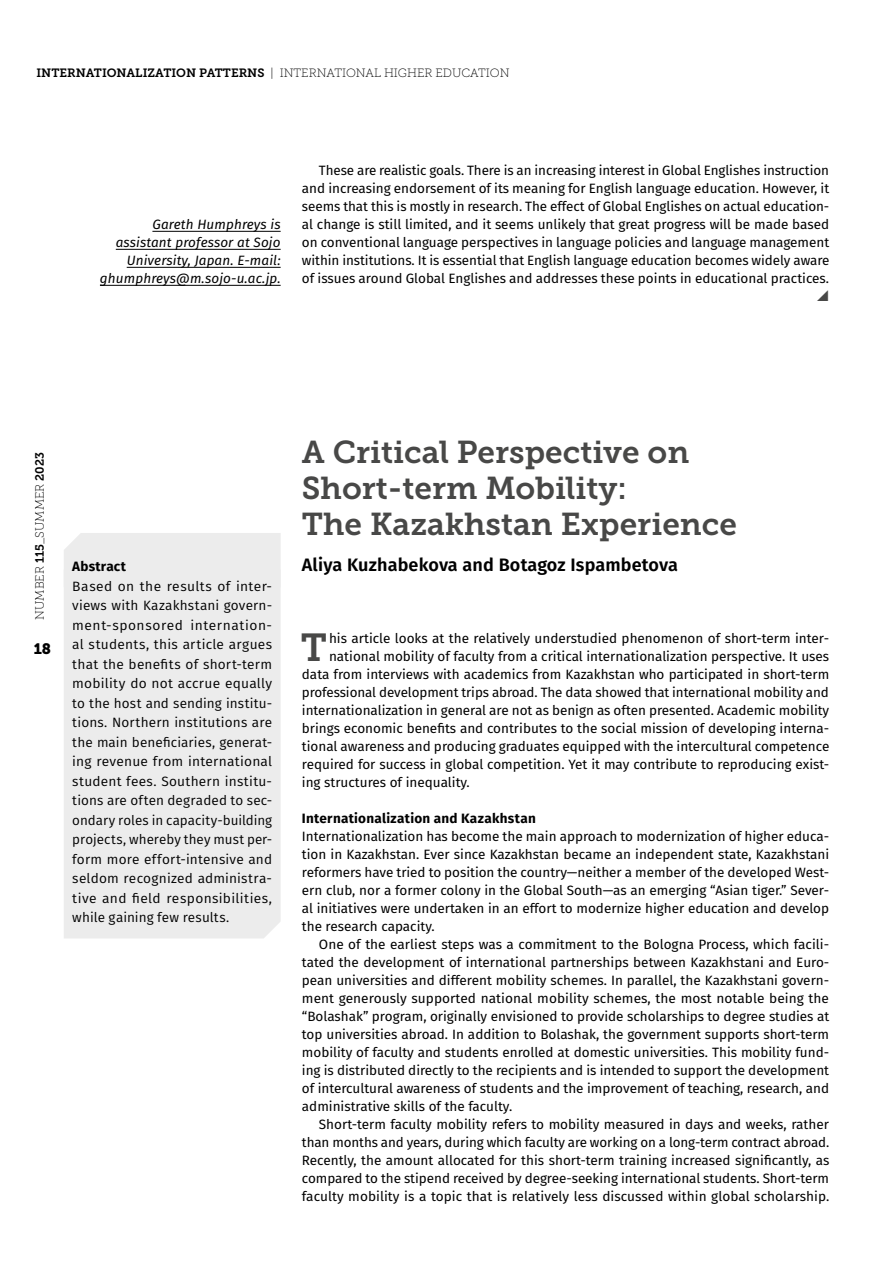
<style>
.page{position:relative;width:893px;height:1263px;background:#fff}
.page>*{position:absolute;margin:0;border:0;box-sizing:border-box;transform-origin:0 0}
.t1{font:38.85px "Museo Slab 700";color:#484847}
.t2{font:31.5px/36px "Museo Slab 700";color:#484847}
.t3{font:600 18px "Fira Sans";letter-spacing:.01em;color:#000}
.t4{font:15px "Museo Slab 900";color:#000}
.t5{font:13.5px/18px "Fira Sans";color:#000;text-align:justify}
.t6{font:13.5px/19.5px "Fira Sans";letter-spacing:.02em;color:#000;text-align:justify}
.t7{font:italic 13.5px/18px "Fira Sans";letter-spacing:.01em;color:#000;text-align:right}
.t8{font:700 13.5px "Fira Sans";letter-spacing:.02em;color:#000}
.t9{font:12px "Museo Slab 100";color:#000}
.s1{font-family:"Museo Slab 700"}
</style>
<div class="page">
<hr style="left:152px;top:231px;width:129px;height:1px;background:#000">
<hr style="left:116px;top:249px;width:165px;height:1px;background:#000">
<hr style="left:127px;top:267px;width:154px;height:1px;background:#000">
<hr style="left:100px;top:285px;width:181px;height:1px;background:#000">
<div style="left:64px;top:533px;width:217px;height:36px;background:#ececec"></div>
<div style="left:64px;top:569px;width:217px;height:369px;background:#ececec"></div>
<p class="t9" style="left:36px;top:66px;width:475px"><span class="s1">INTERNATIONALIZATION PATTERNS</span> | INTERNATIONAL HIGHER EDUCATION</p>
<p class="t7" style="left:100px;top:215px;width:182px">Gareth Humphreys is assistant professor at Sojo<br>University, Japan. E-mail: ghumphreys@m.sojo-u.ac.jp.</p>
<p class="t5" style="left:302px;top:161px;width:529px;text-indent:17px">These are realistic goals. There is an increasing interest in Global Englishes instruction and increasing endorsement of its meaning for English language education. However, it seems that this is mostly in research. The effect of Global Englishes on actual education&shy;al change is still limited, and it seems unlikely that great progress will be made based on conventional language perspectives in language policies and language management within institutions. It is essential that English language education becomes widely aware of issues around Global Englishes and addresses these points in educational practices.</p>
<p class="t9" style="left:33px;top:620px;width:169px;rotate:-90deg">NUMBER <span class="s1">115</span>_Summer <span class="s1">2023</span></p>
<p class="t4" style="left:34px;top:640px;width:19px">18</p>
<p class="t8" style="left:72px;top:555px;width:55px">Abstract</p>
<p class="t6" style="left:72px;top:576px;width:201px">Based on the results of inter&shy;views with Kazakhstani govern&shy;ment-sponsored internation&shy;al students, this article argues that the benefits of short-term mobility do not accrue equally to the host and sending institu&shy;tions. Northern institutions are the main beneficiaries, generat&shy;ing revenue from international student fees. Southern institu&shy;tions are often degraded to sec&shy;ondary roles in capacity-building projects, whereby they must per&shy;form more effort-intensive and seldom recognized administra&shy;tive and field responsibilities, while gaining few results.</p>
<h2 class="t2" style="left:302px;top:434px;width:437px">A Critical Perspective on<br>Short-term Mobility:<br>The Kazakhstan Experience</h2>
<h3 class="t3" style="left:302px;top:550px;width:378px">Aliya Kuzhabekova and Botagoz Ispambetova</h3>
<h1 class="t1" style="left:301px;top:626px;width:28px">T</h1>
<p class="t5" style="left:329px;top:629px;width:502px">his article looks at the relatively understudied phenomenon of short-term inter-</p>
<p class="t5" style="left:329px;top:647px;width:502px">national mobility of faculty from a critical internationalization perspective. It uses</p>
<p class="t5" style="left:302px;top:665px;width:529px">data from interviews with academics from Kazakhstan who participated in short-term</p>
<p class="t5" style="left:302px;top:683px;width:528px">professional development trips abroad. The data showed that international mobility and</p>
<p class="t5" style="left:302px;top:701px;width:529px">internationalization in general are not as benign as often presented. Academic mobility</p>
<p class="t5" style="left:302px;top:719px;width:529px">brings economic benefits and contributes to the social mission of developing interna-</p>
<p class="t5" style="left:302px;top:737px;width:529px">tional awareness and producing graduates equipped with the intercultural competence</p>
<p class="t5" style="left:302px;top:755px;width:529px">required for success in global competition. Yet it may contribute to reproducing exist-</p>
<p class="t5" style="left:302px;top:773px;width:169px">ing structures of inequality.</p>
<p class="t8" style="left:302px;top:807px;width:235px">Internationalization and Kazakhstan</p>
<p class="t5" style="left:302px;top:827px;width:529px">Internationalization has become the main approach to modernization of higher educa&shy;tion in Kazakhstan. Ever since Kazakhstan became an independent state, Kazakhstani reformers have tried to position the country—neither a member of the developed West&shy;ern club, nor a former colony in the Global South—as an emerging “Asian tiger.” Sever&shy;al initiatives were undertaken in an effort to modernize higher education and develop the research capacity.</p>
<p class="t5" style="left:302px;top:935px;width:529px;text-indent:17px">One of the earliest steps was a commitment to the Bologna Process, which facili&shy;tated the development of international partnerships between Kazakhstani and Euro&shy;pean universities and different mobility schemes. In parallel, the Kazakhstani govern&shy;ment generously supported national mobility schemes, the most notable being the “Bolashak” program, originally envisioned to provide scholarships to degree studies at top universities abroad. In addition to Bolashak, the government supports short-term mobility of faculty and students enrolled at domestic universities. This mobility fund&shy;ing is distributed directly to the recipients and is intended to support the development of intercultural awareness of students and the improvement of teaching, research, and administrative skills of the faculty.</p>
<p class="t5" style="left:302px;top:1115px;width:529px;text-indent:17px">Short-term faculty mobility refers to mobility measured in days and weeks, rather than months and years, during which faculty are working on a long-term contract abroad.<br>Recently, the amount allocated for this short-term training increased significantly, as compared to the stipend received by degree-seeking international students. Short-term faculty mobility is a topic that is relatively less discussed within global scholarship.</p>
</div>
